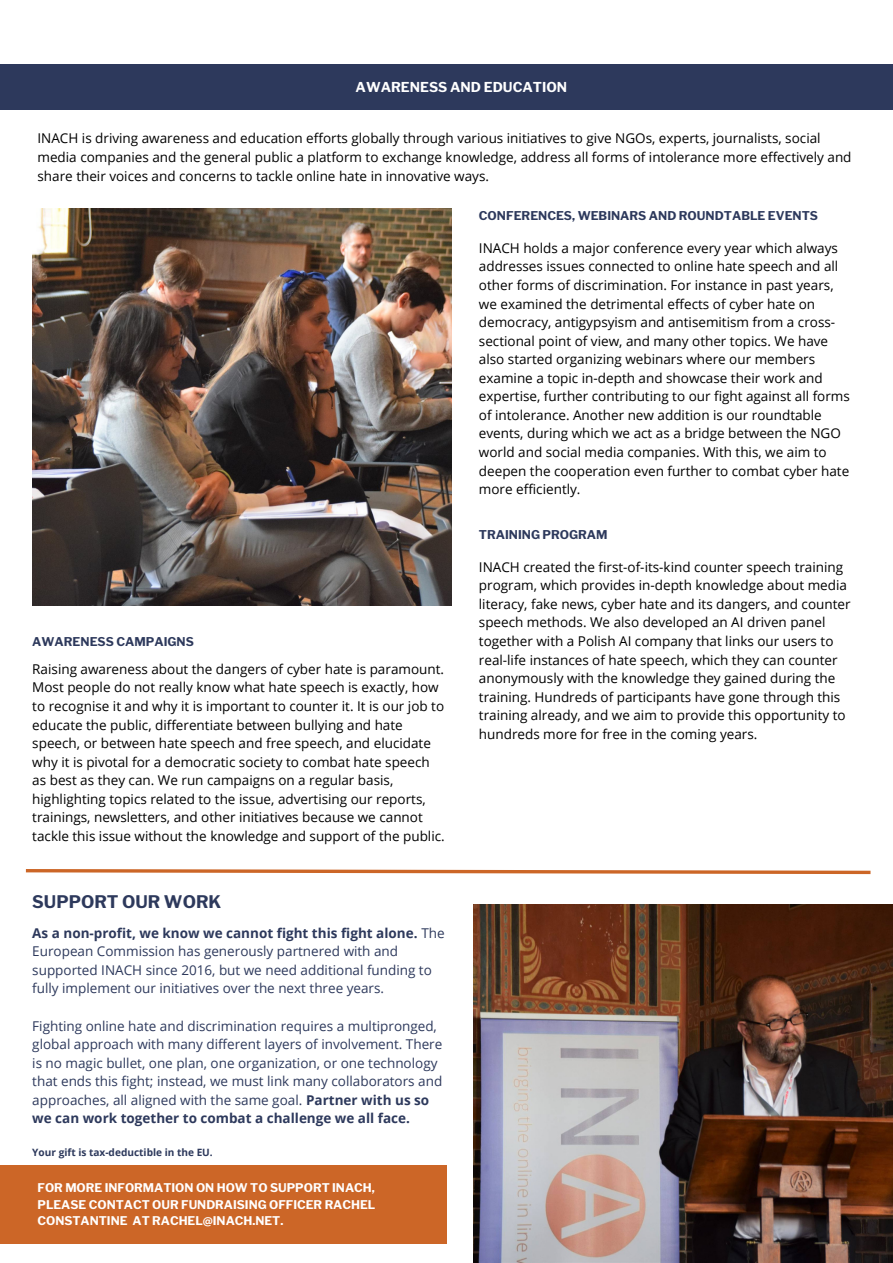
<style>
.page{position:relative;width:893px;height:1263px;background:#fff}
.page>*{position:absolute;margin:0;border:0;box-sizing:border-box;transform-origin:0 0}
.t1{font:700 17.25px "Libre Franklin";color:#2d395c}
.t2{font:700 13.58px "Libre Franklin";color:#fff}
.t3{font:13.5px/18.6px "Open Sans";color:#000}
.t4{font:13.5px/18.6px "Open Sans";color:#2d395c}
.t5{font:700 12.08px "Libre Franklin";color:#2d395c}
.t6{font:700 11.93px/16.4px "Libre Franklin";color:#fff;text-align:justify}
.t7{font:700 10.12px "Open Sans";color:#2d395c}
.s1{font-weight:700}
</style>
<div class="page">
<img style="left:32px;top:209px;width:419px;height:397px">
<div style="left:1px;top:1165px;width:446px;height:79px;background:#cc6627"></div>
<svg style="left:25px;top:869px;width:846px;height:6px"></svg>
<div style="left:1px;top:65px;width:892px;height:45px;background:#2d395c"></div>
<img style="left:474px;top:904px;width:419px;height:359px">
<p class="t2" style="left:355px;top:79px;width:213px">AWARENESS AND EDUCATION</p>
<p class="t3" style="left:38px;top:129px;width:815px">INACH is driving awareness and education efforts globally through various initiatives to give NGOs, experts, journalists, social media companies and the general public a platform to exchange knowledge, address all forms of intolerance more effectively and share their voices and concerns to tackle online hate in innovative ways.</p>
<p class="t5" style="left:479px;top:208px;width:341px">CONFERENCES, WEBINARS AND ROUNDTABLE EVENTS</p>
<p class="t5" style="left:32px;top:634px;width:163px">AWARENESS CAMPAIGNS</p>
<p class="t3" style="left:32px;top:659px;width:414px">Raising awareness about the dangers of cyber hate is paramount.<br>Most people do not really know what hate speech is exactly, how to recognise it and why it is important to counter it. It is our job to educate the public, differentiate between bullying and hate speech, or between hate speech and free speech, and elucidate why it is pivotal for a democratic society to combat hate speech as best as they can. We run campaigns on a regular basis, highlighting topics related to the issue, advertising our reports, trainings, newsletters, and other initiatives because we cannot tackle this issue without the knowledge and support of the public.</p>
<p class="t1" style="left:32px;top:891px;width:190px">SUPPORT OUR WORK</p>
<p class="t4" style="left:32px;top:923px;width:414px"><span class="s1">As a non-profit, we know we cannot fight this fight alone.</span> The European Commission has generously partnered with and supported INACH since 2016, but we need additional funding to fully implement our initiatives over the next three years.</p>
<p class="t4" style="left:32px;top:1016px;width:411px">Fighting online hate and discrimination requires a multipronged, global approach with many different layers of involvement. There is no magic bullet, one plan, one organization, or one technology that ends this fight; instead, we must link many collaborators and approaches, all aligned with the same goal. <span class="s1">Partner with us so we can work together to combat a challenge we all face.</span></p>
<p class="t7" style="left:32px;top:1145px;width:182px">Your gift is tax-deductible in the EU.</p>
<p class="t6" style="left:38px;top:1180px;width:339px">FOR MORE INFORMATION ON HOW TO SUPPORT INACH, PLEASE CONTACT OUR FUNDRAISING OFFICER RACHEL CONSTANTINE AT RACHEL@INACH.NET.</p>
<p class="t3" style="left:479px;top:238px;width:372px">INACH holds a major conference every year which always addresses issues connected to online hate speech and all other forms of discrimination. For instance in past years, we examined the detrimental effects of cyber hate on democracy, antigypsyism and antisemitism from a cross&shy;sectional point of view, and many other topics. We have also started organizing webinars where our members examine a topic in-depth and showcase their work and expertise, further contributing to our fight against all forms of intolerance. Another new addition is our roundtable events, during which we act as a bridge between the NGO world and social media companies. With this, we aim to deepen the cooperation even further to combat cyber hate more efficiently.</p>
<p class="t5" style="left:479px;top:527px;width:130px">TRAINING PROGRAM</p>
<p class="t3" style="left:479px;top:557px;width:373px">INACH created the first-of-its-kind counter speech training program, which provides in-depth knowledge about media literacy, fake news, cyber hate and its dangers, and counter speech methods. We also developed an AI driven panel together with a Polish AI company that links our users to real-life instances of hate speech, which they can counter anonymously with the knowledge they gained during the training. Hundreds of participants have gone through this training already, and we aim to provide this opportunity to hundreds more for free in the coming years.</p>
</div>
